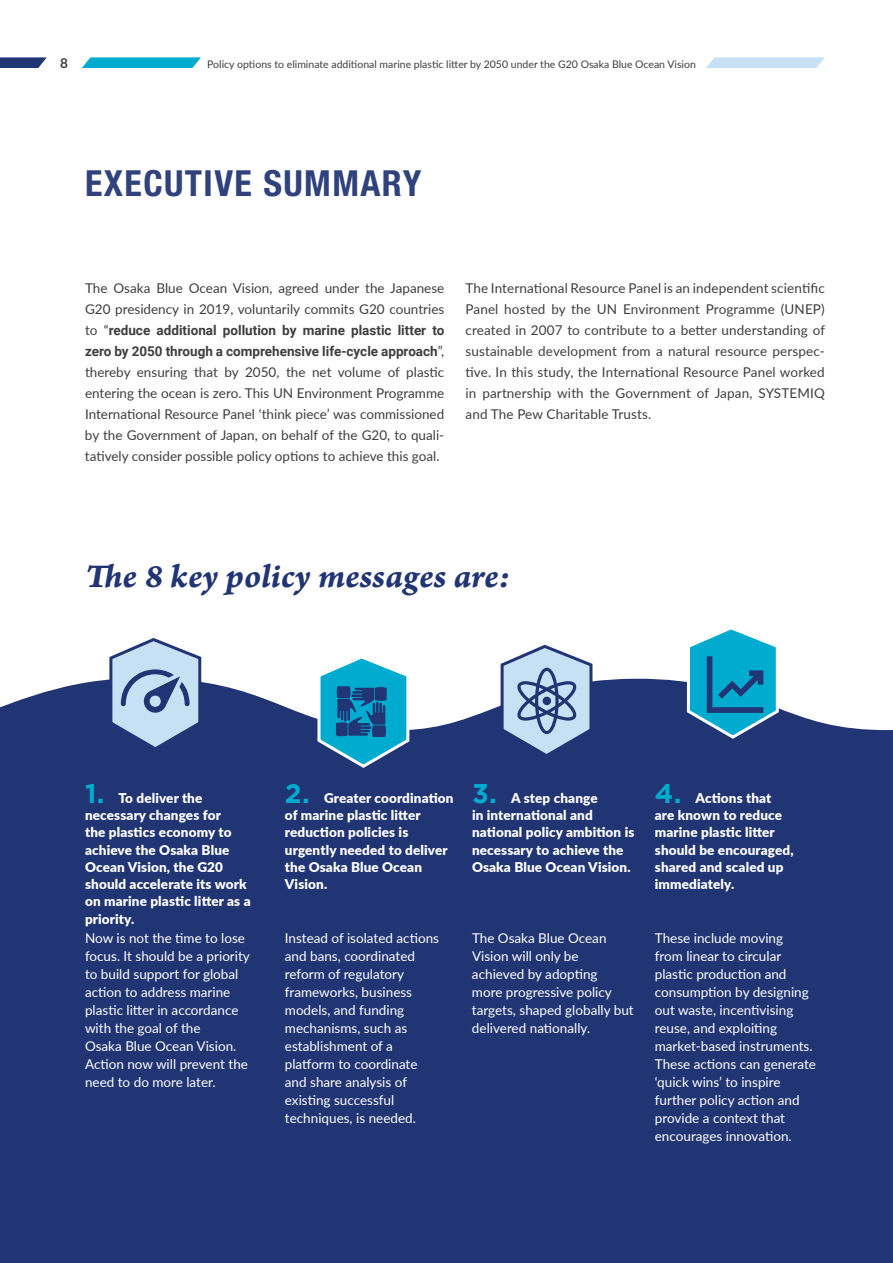
<style>
.page{position:relative;width:893px;height:1263px;background:#fff}
.page>*{position:absolute;margin:0;border:0;box-sizing:border-box;transform-origin:0 0}
.t1{font:700 condensed 36px "Helvetica Neue LT Std";letter-spacing:.04em;color:#30427c}
.t2{font:35.1px "Arno Pro Bold Italic Caption";color:#213574}
.t3{font:13.5px/18px "Lato";color:#fff}
.t4{font:13.5px/21px "Lato";color:#3e3e3f;text-align:justify}
.t5{font:900 13.5px/17.2px "Lato";letter-spacing:.01em;color:#fff}
.t6{font:700 13.5px/21px "Roboto";color:#3e3e3f}
.t7{font:700 13.5px "Lato";color:#3e3e3f}
.t8{font:10.5px "Lato";color:#3e3e3f}
.s1{font-family:"Lato";font-weight:400}
.s2{font-family:"Gotham";font-weight:700;font-size:27px;color:#00abd0}
</style>
<div class="page">
<svg style="left:82px;top:57px;width:119px;height:11px"></svg>
<svg style="left:706px;top:57px;width:119px;height:11px"></svg>
<svg style="left:0;top:57px;width:47px;height:11px"></svg>
<div style="left:0;top:678px;width:893px;height:585px;background:#213574"></div>
<svg style="left:107px;top:638px;width:96px;height:114px;background:#95aaca"></svg>
<svg style="left:315px;top:658px;width:96px;height:112px"></svg>
<svg style="left:498px;top:644px;width:96px;height:115px;background:#93a7c8"></svg>
<svg style="left:684px;top:629px;width:96px;height:111px"></svg>
<p class="t7" style="left:60px;top:53px;width:9px">8</p>
<p class="t8" style="left:207px;top:57px;width:490px">Policy options to eliminate additional marine plastic litter by 2050 under the G20 Osaka Blue Ocean Vision</p>
<h1 class="t1" style="left:85px;top:161px;width:338px">EXECUTIVE SUMMARY</h1>
<p class="t4" style="left:85px;top:277px;width:361px">The Osaka Blue Ocean Vision, agreed under the Japanese<br>G20 presidency in 2019, voluntarily commits G20 countries</p>
<p class="t6" style="left:85px;top:320px;width:361px"><span class="s1">to “</span>reduce additional pollution by marine plastic litter to zero by 2050 through a comprehensive life-cycle approach<span class="s1">”,</span></p>
<p class="t4" style="left:85px;top:361px;width:361px">thereby ensuring that by 2050, the net volume of plastic entering the ocean is zero. This UN Environment Programme International Resource Panel ‘think piece’ was commissioned by the Government of Japan, on behalf of the G20, to quali&shy;tatively consider possible policy options to achieve this goal.</p>
<p class="t4" style="left:465px;top:277px;width:361px">The International Resource Panel is an independent scientific Panel hosted by the UN Environment Programme (UNEP) created in 2007 to contribute to a better understanding of sustainable development from a natural resource perspec&shy;tive. In this study, the International Resource Panel worked in partnership with the Government of Japan, SYSTEMIQ and The Pew Charitable Trusts.</p>
<h2 class="t2" style="left:85px;top:554px;width:427px">The 8 key policy messages are:</h2>
<p class="t5" style="left:85px;top:789px;width:167px"><span class="s2">1.</span> To deliver the necessary changes for<br>the plastics economy to achieve the Osaka Blue<br>Ocean Vision, the G20 should accelerate its work on marine plastic litter as a priority.</p>
<p class="t5" style="left:285px;top:789px;width:170px"><span class="s2">2.</span> Greater coordination of marine plastic litter reduction policies is urgently needed to deliver the Osaka Blue Ocean<br>Vision.</p>
<p class="t5" style="left:472px;top:789px;width:164px"><span class="s2">3.</span> A step change<br>in international and national policy ambition is necessary to achieve the<br>Osaka Blue Ocean Vision.</p>
<p class="t5" style="left:655px;top:789px;width:140px"><span class="s2">4.</span> Actions that are known to reduce marine plastic litter should be encouraged, shared and scaled up immediately.</p>
<p class="t3" style="left:85px;top:928px;width:166px">Now is not the time to lose focus. It should be a priority to build support for global action to address marine plastic litter in accordance with the goal of the<br>Osaka Blue Ocean Vision.<br>Action now will prevent the need to do more later.</p>
<p class="t3" style="left:285px;top:928px;width:156px">Instead of isolated actions and bans, coordinated reform of regulatory frameworks, business models, and funding mechanisms, such as establishment of a platform to coordinate and share analysis of existing successful techniques, is needed.</p>
<p class="t3" style="left:472px;top:928px;width:163px">The Osaka Blue Ocean<br>Vision will only be achieved by adopting<br>more progressive policy targets, shaped globally but delivered nationally.</p>
<p class="t3" style="left:655px;top:928px;width:163px">These include moving<br>from linear to circular plastic production and consumption by designing out waste, incentivising reuse, and exploiting market-based instruments.<br>These actions can generate ‘quick wins’ to inspire further policy action and provide a context that encourages innovation.</p>
</div>
